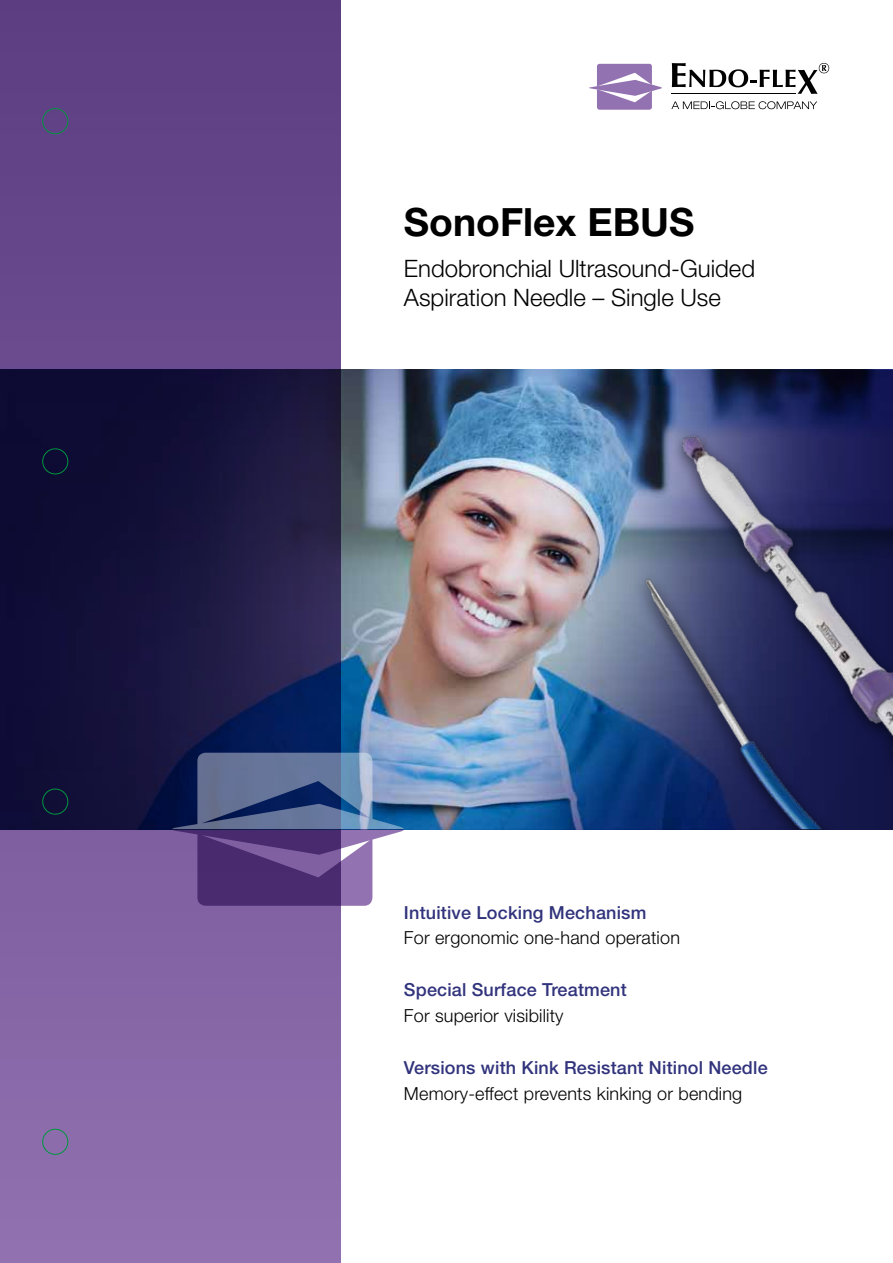
<style>
.page{position:relative;width:893px;height:1263px;background:#fff}
.page>*{position:absolute;margin:0;border:0;box-sizing:border-box;transform-origin:0 0}
.t1{font:700 39px "Helvetica Neue LT Std";color:#000}
.t2{font:300 24px/28.8px "Helvetica Neue LT Std";color:#000}
.t3{font:300 18px "Helvetica Neue LT Std";letter-spacing:.01em;color:#000}
.t4{font:500 18px "Helvetica Neue LT Std";letter-spacing:.01em;color:#31337c}
</style>
<div class="page">
<img style="left:340px;top:370px;width:191px;height:459px">
<img style="left:531px;top:370px;width:31px;height:459px">
<svg style="left:0;top:0;width:340px;height:1263px;background:#543f78"></svg>
<svg style="left:172px;top:753px;width:232px;height:153px;background:#625f91"></svg>
<svg style="left:597px;top:64px;width:55px;height:46px;background:#a388bd"></svg>
<hr style="left:589px;top:87px;width:73px;height:2px;background:#9372b1">
<svg style="left:671px;top:101px;width:146px;height:8px"></svg>
<hr style="left:671px;top:93px;width:125px;height:1px;background:#000">
<svg style="left:672px;top:63px;width:157px;height:31px"></svg>
<img style="left:562px;top:370px;width:331px;height:459px">
<div style="left:43px;top:789px;width:25px;height:25px;border:1px solid #00963f;border-radius:50%"></div>
<div style="left:43px;top:1129px;width:25px;height:25px;border:1px solid #00963f;border-radius:50%"></div>
<div style="left:43px;top:449px;width:25px;height:25px;border:1px solid #00963f;border-radius:50%"></div>
<div style="left:43px;top:108px;width:25px;height:26px;border:1px solid #00963f;border-radius:50%"></div>
<h1 class="t1" style="left:404px;top:198px;width:292px">SonoFlex EBUS</h1>
<h2 class="t2" style="left:404px;top:254px;width:353px">Endobronchial Ultrasound-Guided<br>Aspiration Needle – Single Use</h2>
<p class="t4" style="left:404px;top:901px;width:244px">Intuitive Locking Mechanism</p>
<p class="t3" style="left:404px;top:927px;width:278px">For ergonomic one-hand operation</p>
<p class="t4" style="left:404px;top:979px;width:224px">Special Surface Treatment</p>
<p class="t3" style="left:404px;top:1005px;width:161px">For superior visibility</p>
<p class="t4" style="left:404px;top:1056px;width:365px">Versions with Kink Resistant Nitinol Needle</p>
<p class="t3" style="left:404px;top:1082px;width:340px">Memory-effect prevents kinking or bending</p>
</div>
